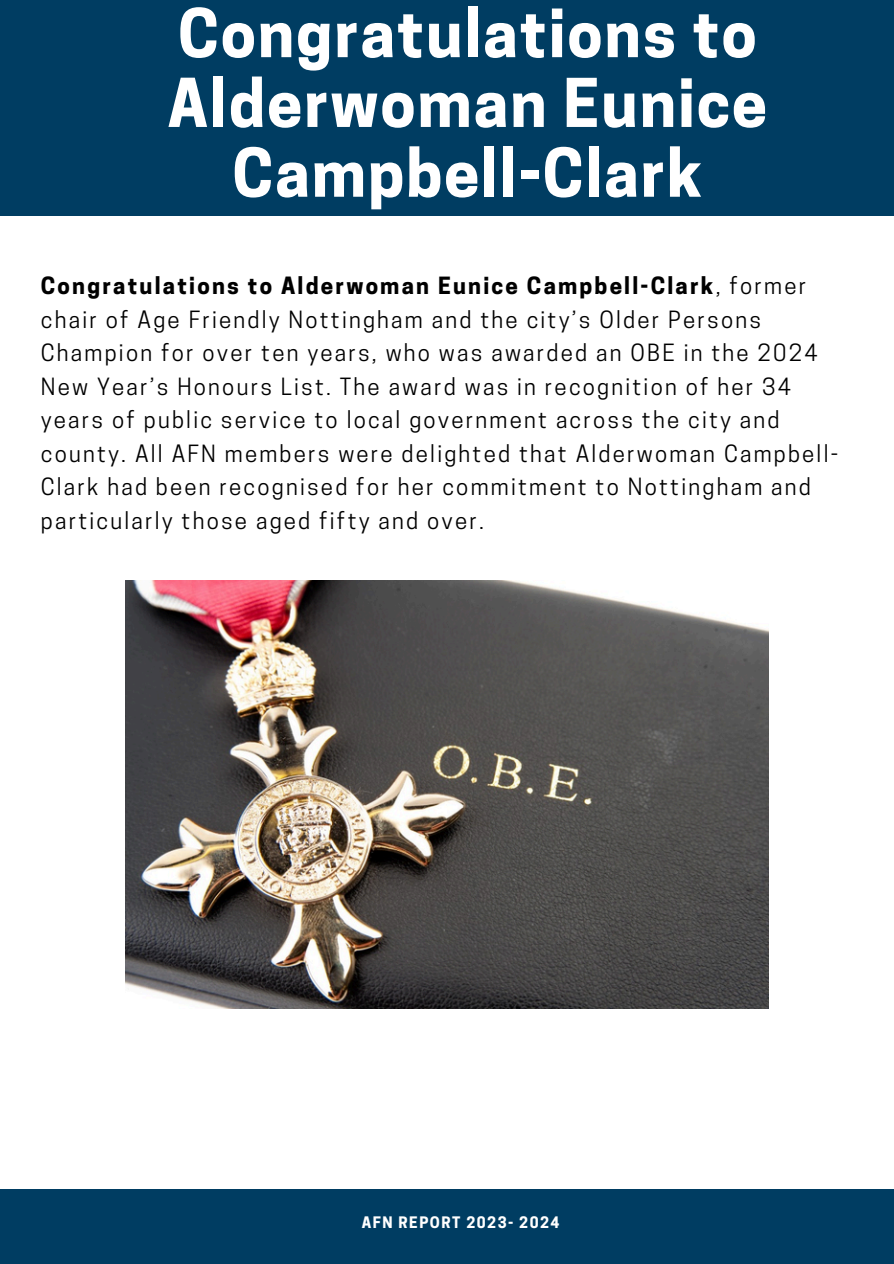
<style>
.page{position:relative;width:894px;height:1264px;background:#fff}
.page>*{position:absolute;margin:0;border:0;box-sizing:border-box;transform-origin:0 0}
.t1{font:700 63px/69.8px "Cooper Hewitt";letter-spacing:.03em;color:#fff;text-align:center}
.t2{font:22.35px/33.5px "Cooper Hewitt";letter-spacing:.1em;color:#000}
.t3{font:700 14.85px "Cooper Hewitt";letter-spacing:.1em;color:#fff}
.s1{font-weight:700}
</style>
<div class="page">
<div style="left:0;top:0;width:893px;height:216px;background:#003d62"></div>
<div style="left:0;top:1189px;width:893px;height:74px;background:#003d62"></div>
<img style="left:125px;top:580px;width:643px;height:428px">
<p class="t1" style="left:167px;top:7px;width:600px">Congratulations to<br>Alderwoman Eunice<br>Campbell-Clark</p>
<h1 class="t2" style="left:41px;top:272px;width:798px"><span class="s1">Congratulations to Alderwoman Eunice Campbell-Clark</span>, former chair of Age Friendly Nottingham and the city’s Older Persons Champion for over ten years, who was awarded an OBE in the 2024<br>New Year’s Honours List. The award was in recognition of her 34 years of public service to local government across the city and county. All AFN members were delighted that Alderwoman Campbell-Clark had been recognised for her commitment to Nottingham and particularly those aged fifty and over.</h1>
<h2 class="t3" style="left:361px;top:1217px;width:199px">AFN REPORT 2023- 2024</h2>
</div>
